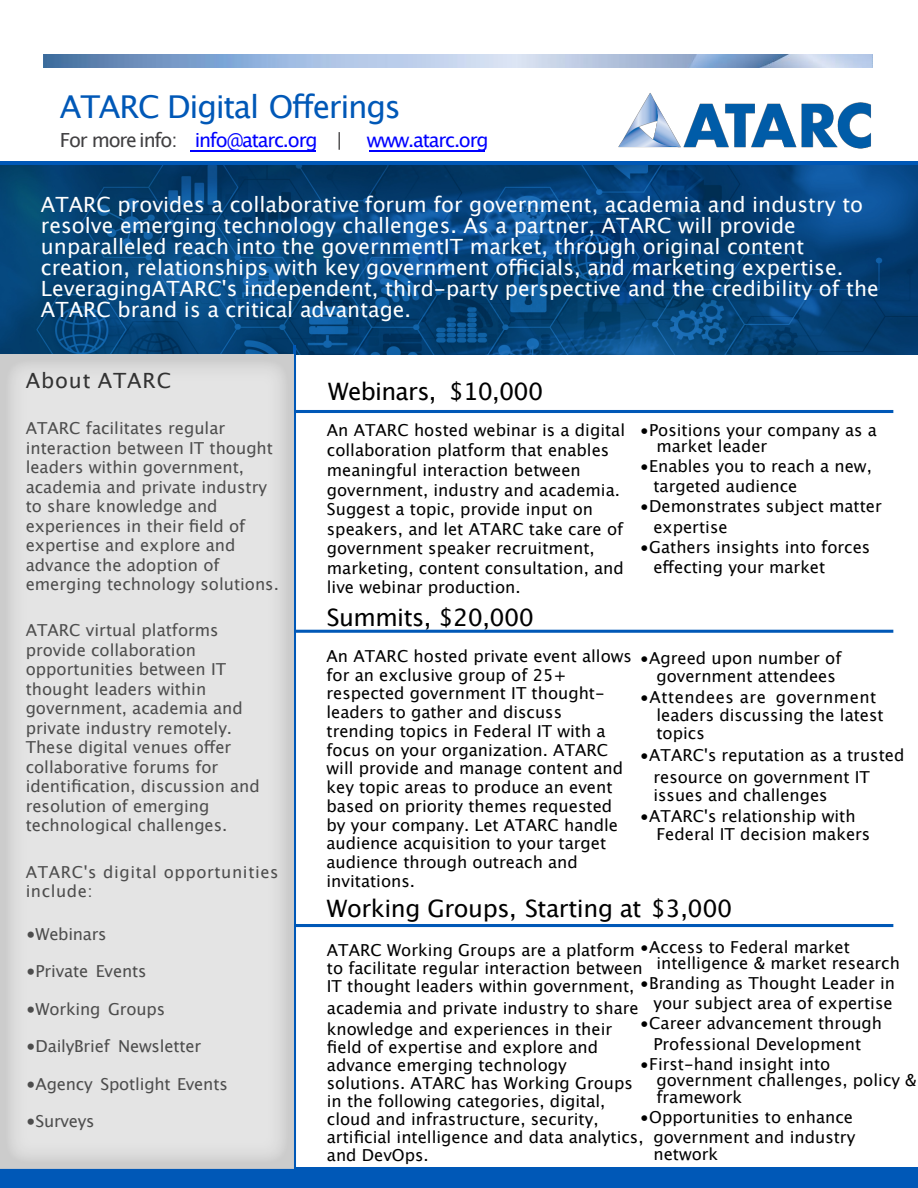
<style>
.page{position:relative;width:918px;height:1188px;background:#fff}
.page>*{position:absolute;margin:0;border:0;box-sizing:border-box;transform-origin:0 0}
.t1{font:31.5px "Lucida Grande";letter-spacing:-.04em;color:#0058b7}
.t2{font:24px "Lucida Grande";letter-spacing:-.015em;color:#000}
.t3{font:21px/21px "Lucida Grande";color:#fff}
.t4{font:21px "Lucida Grande";letter-spacing:.04em;color:#333}
.t5{font:19.5px "Lucida Grande";letter-spacing:-.06em;color:#00f}
.t6{font:16.5px/18.8px "Lucida Grande";color:#000}
.t7{font:16.5px/19.5px "Lucida Grande";color:#4d4d4d}
.t8{font:16.5px/19.5px "Lucida Grande";letter-spacing:.035em;color:#4d4d4d}
.s1{color:#414042}
.s2{font-size:18px}
</style>
<div class="page">
<div style="left:0;top:1168px;width:918px;height:20px;background:#0058b7"></div>
<svg style="left:0;top:162px;width:918px;height:4px;background:#0150a4"></svg>
<img style="left:0;top:166px;width:918px;height:188px">
<hr style="left:190px;top:150px;width:126px;height:1px;background:#00f">
<hr style="left:370px;top:150px;width:115px;height:1px;background:#00f">
<hr style="left:293px;top:345px;width:3px;height:830px;background:#0058b7">
<hr style="left:294px;top:410px;width:599px;height:3px;background:#0058b7">
<hr style="left:292px;top:630px;width:601px;height:3px;background:#0058b7">
<hr style="left:290px;top:924px;width:603px;height:3px;background:#0058b7">
<img style="left:44px;top:54px;width:829px;height:14px">
<img style="left:618px;top:93px;width:253px;height:56px">
<img style="left:0;top:355px;width:293px;height:814px">
<h1 class="t1" style="left:60px;top:94px;width:342px">ATARC Digital Offerings</h1>
<p class="t5" style="left:60px;top:132px;width:430px"><span class="s1">For more info:</span> info@atarc.org <span class="s1">|</span> www.atarc.org</p>
<p class="t3" style="left:41px;top:195px;width:839px">ATARC provides a collaborative forum for government, academia and industry to resolve emerging technology challenges. As a partner, ATARC will provide unparalleled reach into the governmentIT market, through original content creation, relationships with key government officials, and marketing expertise.<br>LeveragingATARC's independent, third-party perspective and the credibility of the ATARC brand is a critical advantage.</p>
<p class="t4" style="left:26px;top:371px;width:147px">About ATARC</p>
<p class="t7" style="left:26px;top:420px;width:255px">ATARC facilitates regular interaction between IT thought leaders within government, academia and private industry to share knowledge and experiences in their field of expertise and explore and advance the adoption of emerging technology solutions.</p>
<p class="t7" style="left:26px;top:622px;width:236px">ATARC virtual platforms provide collaboration opportunities between IT thought leaders within government, academia and private industry remotely.<br>These digital venues offer collaborative forums for identification, discussion and resolution of emerging technological challenges.</p>
<p class="t8" style="left:26px;top:863px;width:254px">ATARC's digital opportunities include:</p>
<p class="t7" style="left:26px;top:925px;width:83px"><span class="s2">•</span>Webinars</p>
<p class="t7" style="left:26px;top:963px;width:122px"><span class="s2">•</span>Private Events</p>
<p class="t7" style="left:26px;top:1000px;width:141px"><span class="s2">•</span>Working Groups</p>
<p class="t7" style="left:26px;top:1038px;width:177px"><span class="s2">•</span>DailyBrief Newsletter</p>
<p class="t7" style="left:26px;top:1075px;width:204px"><span class="s2">•</span>Agency Spotlight Events</p>
<p class="t7" style="left:26px;top:1113px;width:70px"><span class="s2">•</span>Surveys</p>
<h2 class="t2" style="left:328px;top:382px;width:216px">Webinars, $10,000</h2>
<p class="t6" style="left:327px;top:421px;width:552px;line-height:19.8px">An ATARC hosted webinar is a digital •Positions your company as a collaboration platform that enables<br>meaningful interaction between<br>government, industry and academia.<br>Suggest a topic, provide input on<br>speakers, and let ATARC take care of<br>government speaker recruitment,<br>marketing, content consultation, and<br>live webinar production.</p>
<p class="t6" style="left:656px;top:438px;width:112px">market leader</p>
<p class="t6" style="left:653px;top:457px;width:220px;line-height:20.1px;text-indent:-14px">•Enables you to reach a new, targeted audience</p>
<p class="t6" style="left:653px;top:498px;width:230px;line-height:20.1px;text-indent:-14px">•Demonstrates subject matter expertise</p>
<p class="t6" style="left:653px;top:538px;width:218px;line-height:20.1px;text-indent:-14px">•Gathers insights into forces effecting your market</p>
<h2 class="t2" style="left:327px;top:607px;width:209px">Summits, $20,000</h2>
<p class="t6" style="left:327px;top:648px;width:307px">An ATARC hosted private event allows for an exclusive group of 25+ respected government IT thought&shy;leaders to gather and discuss trending topics in Federal IT with a focus on your organization. ATARC will provide and manage content and key topic areas to produce an event based on priority themes requested by your company. Let ATARC handle audience acquisition to your target audience through outreach and invitations.</p>
<p class="t6" style="left:656px;top:650px;width:187px;line-height:18px;text-indent:-16px">•Agreed upon number of government attendees</p>
<p class="t6" style="left:656px;top:689px;width:229px;line-height:18px;text-indent:-16px">•Attendees are government leaders discussing the latest topics</p>
<p class="t6" style="left:653px;top:745px;width:253px;line-height:21.6px;text-indent:-14px">•ATARC's reputation as a trusted resource on government IT</p>
<p class="t6" style="left:653px;top:786px;width:176px">issues and challenges</p>
<p class="t6" style="left:656px;top:808px;width:215px;line-height:18px;text-indent:-16px">•ATARC's relationship with<br>Federal IT decision makers</p>
<h2 class="t2" style="left:327px;top:898px;width:407px">Working Groups, Starting at $3,000</h2>
<p class="t6" style="left:656px;top:939px;width:245px;line-height:16.5px;text-indent:-16px">•Access to Federal market intelligence &amp; market research</p>
<p class="t6" style="left:640px;top:974px;width:257px;line-height:20.1px;text-align:right">•Branding as Thought Leader in your subject area of expertise</p>
<p class="t6" style="left:640px;top:1015px;width:244px;line-height:20.1px;text-align:center">•Career advancement through<br>Professional Development</p>
<p class="t6" style="left:656px;top:1057px;width:262px;line-height:16.5px;text-indent:-16px">•First-hand insight into government challenges, policy &amp; framework</p>
<p class="t6" style="left:640px;top:1108px;width:217px;line-height:20.1px;text-align:right">•Opportunities to enhance government and industry</p>
<p class="t6" style="left:653px;top:1145px;width:66px">network</p>
<p class="t6" style="left:327px;top:942px;width:317px;line-height:18px">ATARC Working Groups are a platform to facilitate regular interaction between<br>IT thought leaders within government,</p>
<p class="t6" style="left:327px;top:998px;width:313px;line-height:21.6px">academia and private industry to share knowledge and experiences in their</p>
<p class="t6" style="left:327px;top:1039px;width:318px;line-height:18px">field of expertise and explore and advance emerging technology solutions. ATARC has Working Groups in the following categories, digital, cloud and infrastructure, security, artificial intelligence and data analytics, and DevOps.</p>
</div>
